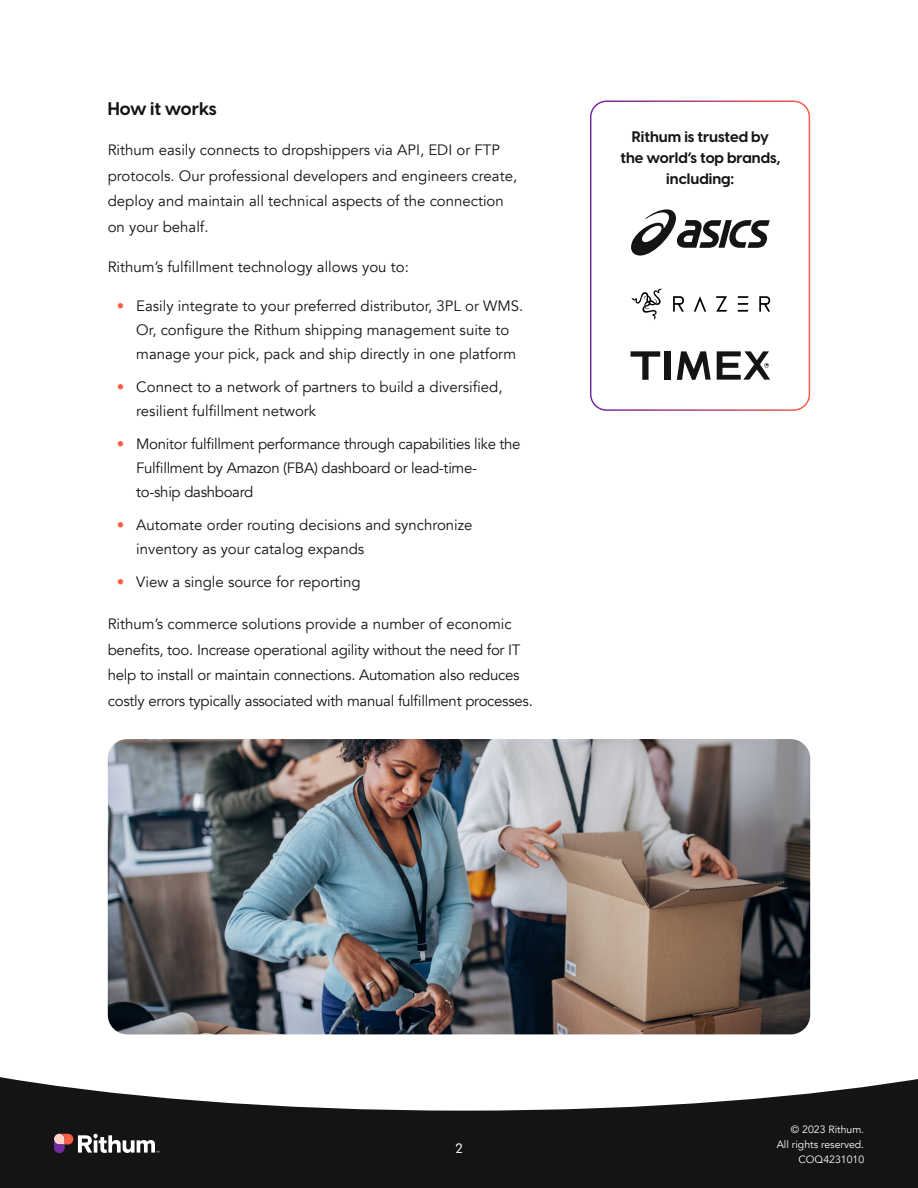
<style>
.page{position:relative;width:918px;height:1188px;background:#fff}
.page>*{position:absolute;margin:0;border:0;box-sizing:border-box;transform-origin:0 0}
.t1{font:700 18px "Visby CF";color:#141414}
.Body_Copy{font:15px/24px "Avenir";color:#141414}
.Body_Copy-2{font:15px/25.5px "Avenir";letter-spacing:-.02em;color:#141414}
.t2{font:700 15px/21px "Visby CF";color:#141414;text-align:center}
.t3{font:500 13.5px "Visby CF";color:#fff}
.t4{font:10.5px/15px "Avenir";color:#fff;text-align:right}
.s1{color:#f95e46}
</style>
<div class="page">
<svg style="left:0;top:1077px;width:918px;height:111px;fill:#141414"></svg>
<svg style="left:54px;top:1134px;width:105px;height:19px"></svg>
<img style="left:108px;top:739px;width:702px;height:295px">
<svg style="left:631px;top:209px;width:139px;height:47px"></svg>
<svg style="left:673px;top:296px;width:97px;height:16px"></svg>
<svg style="left:631px;top:288px;width:32px;height:33px"></svg>
<div style="left:664px;top:351px;width:7px;height:29px;background:#141414"></div>
<svg style="left:677px;top:351px;width:34px;height:29px"></svg>
<svg style="left:631px;top:351px;width:29px;height:29px"></svg>
<svg style="left:717px;top:351px;width:53px;height:29px"></svg>
<div style="left:590px;top:100px;width:220px;height:311px;border:2px solid #fff;border-radius:16px"></div>
<h3 class="t1" style="left:108px;top:95px;width:110px">How it works</h3>
<p class="Body_Copy" style="left:108px;top:138px;width:411px;line-height:25.5px">Rithum easily connects to dropshippers via API, EDI or FTP protocols. Our professional developers and engineers create, deploy and maintain all technical aspects of the connection on your behalf.</p>
<p class="Body_Copy" style="left:108px;top:256px;width:303px">Rithum’s fulfillment technology allows you to:</p>
<p class="Body_Copy" style="left:136px;top:295px;width:389px;text-indent:-20px"><span class="s1">•</span> Easily integrate to your preferred distributor, 3PL or WMS.<br>Or, configure the Rithum shipping management suite to manage your pick, pack and ship directly in one platform</p>
<p class="Body_Copy" style="left:136px;top:376px;width:368px;text-indent:-20px"><span class="s1">•</span> Connect to a network of partners to build a diversified, resilient fulfillment network</p>
<p class="Body_Copy-2" style="left:136px;top:433px;width:386px;line-height:24px;text-indent:-20px"><span class="s1">•</span> Monitor fulfillment performance through capabilities like the<br>Fulfillment by Amazon (FBA) dashboard or lead-time&shy;to-ship dashboard</p>
<p class="Body_Copy" style="left:136px;top:514px;width:338px;text-indent:-20px"><span class="s1">•</span> Automate order routing decisions and synchronize inventory as your catalog expands</p>
<p class="Body_Copy" style="left:117px;top:571px;width:245px"><span class="s1">•</span> View a single source for reporting</p>
<p class="Body_Copy-2" style="left:108px;top:612px;width:427px">Rithum’s commerce solutions provide a number of economic benefits, too. Increase operational agility without the need for IT help to install or maintain connections. Automation also reduces costly errors typically associated with manual fulfillment processes.</p>
<h4 class="t2" style="left:620px;top:125px;width:162px">Rithum is trusted by the world’s top brands, including:</h4>
<p class="t3" style="left:455px;top:1138px;width:9px">2</p>
<p class="t4" style="left:777px;top:1122px;width:89px">© 2023 Rithum.<br>All rights reserved.<br>COQ4231010</p>
</div>
